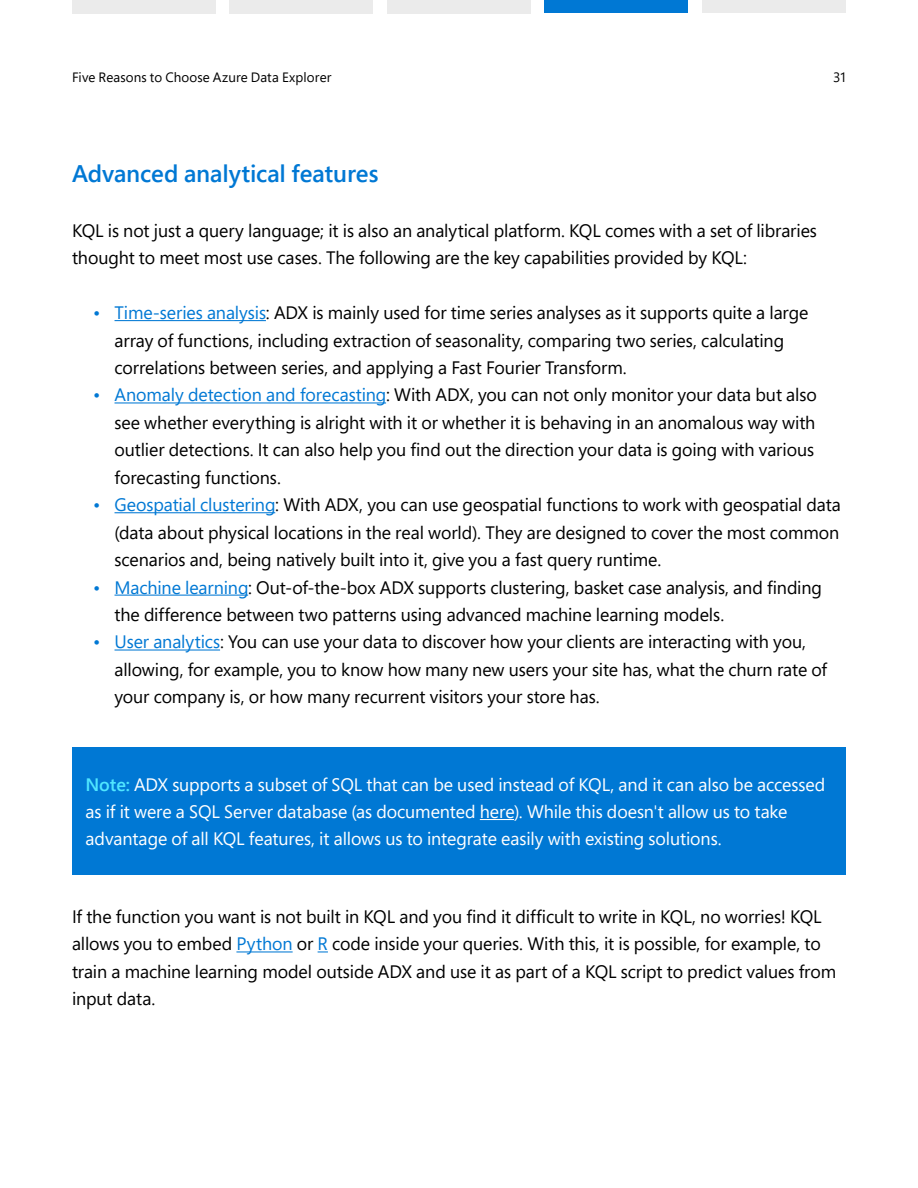
<style>
.page{position:relative;width:918px;height:1188px;background:#fff}
.page>*{position:absolute;margin:0;border:0;box-sizing:border-box;transform-origin:0 0}
.SH_blue{font:600 24px "Segoe Pro";color:#0078d4}
.Body_copy{font:18px/27.5px "Segoe Pro";letter-spacing:-.005em;color:#000}
.Note{font:18px/27px "Segoe Pro";letter-spacing:-.005em;color:#fff}
.t1{font:13.5px "Segoe Pro";letter-spacing:.01em;color:#000}
.s1{color:#0078d4}
.s2{font-weight:600;color:#50e6ff}
</style>
<div class="page">
<div style="left:72px;top:0;width:144px;height:14px;background:#ebebeb"></div>
<div style="left:230px;top:0;width:144px;height:14px;background:#ebebeb"></div>
<div style="left:387px;top:0;width:144px;height:14px;background:#ebebeb"></div>
<div style="left:544px;top:0;width:144px;height:13px;background:#0078d4"></div>
<div style="left:702px;top:0;width:144px;height:13px;background:#ebebeb"></div>
<hr style="left:115px;top:320px;width:151px;height:1px;background:#0078d4">
<hr style="left:115px;top:402px;width:271px;height:1px;background:#0078d4">
<hr style="left:115px;top:512px;width:160px;height:1px;background:#0078d4">
<hr style="left:115px;top:595px;width:133px;height:1px;background:#0078d4">
<hr style="left:115px;top:649px;width:105px;height:2px;background:#0078d4">
<hr style="left:236px;top:951px;width:57px;height:1px;background:#0078d4">
<div style="left:72px;top:748px;width:774px;height:127px;background:#0078d4"></div>
<hr style="left:480px;top:819px;width:34px;height:1px;background:#fff">
<p class="t1" style="left:72px;top:68px;width:261px">Five Reasons to Choose Azure Data Explorer</p>
<p class="t1" style="left:833px;top:68px;width:14px">31</p>
<p class="SH_blue" style="left:72px;top:157px;width:308px">Advanced analytical features</p>
<p class="Body_copy" style="left:72px;top:216px;width:746px">KQL is not just a query language; it is also an analytical platform. KQL comes with a set of libraries thought to meet most use cases. The following are the key capabilities provided by KQL:</p>
<p class="Body_copy" style="left:115px;top:299px;width:696px;text-indent:-21px"><span class="s1">• Time-series analysis</span>: ADX is mainly used for time series analyses as it supports quite a large array of functions, including extraction of seasonality, comparing two series, calculating correlations between series, and applying a Fast Fourier Transform.</p>
<p class="Body_copy" style="left:115px;top:381px;width:704px;text-indent:-21px"><span class="s1">• Anomaly detection and forecasting</span>: With ADX, you can not only monitor your data but also see whether everything is alright with it or whether it is behaving in an anomalous way with outlier detections. It can also help you find out the direction your data is going with various forecasting functions.</p>
<p class="Body_copy" style="left:115px;top:491px;width:728px;text-align:justify;text-indent:-21px"><span class="s1">• Geospatial clustering</span>: With ADX, you can use geospatial functions to work with geospatial data (data about physical locations in the real world). They are designed to cover the most common scenarios and, being natively built into it, give you a fast query runtime.</p>
<p class="Body_copy" style="left:115px;top:573px;width:709px;text-indent:-21px"><span class="s1">• Machine learning</span>: Out-of-the-box ADX supports clustering, basket case analysis, and finding the difference between two patterns using advanced machine learning models.</p>
<p class="Body_copy" style="left:115px;top:628px;width:714px;text-indent:-21px"><span class="s1">• User analytics</span>: You can use your data to discover how your clients are interacting with you, allowing, for example, you to know how many new users your site has, what the churn rate of your company is, or how many recurrent visitors your store has.</p>
<p class="Note" style="left:86px;top:771px;width:742px"><span class="s2">Note:</span> ADX supports a subset of SQL that can be used instead of KQL, and it can also be accessed as if it were a SQL Server database (as documented here). While this doesn't allow us to take advantage of all KQL features, it allows us to integrate easily with existing solutions.</p>
<p class="Body_copy" style="left:72px;top:902px;width:766px">If the function you want is not built in KQL and you find it difficult to write in KQL, no worries! KQL allows you to embed <span class="s1">Python</span> or <span class="s1">R</span> code inside your queries. With this, it is possible, for example, to train a machine learning model outside ADX and use it as part of a KQL script to predict values from input data.</p>
</div>
